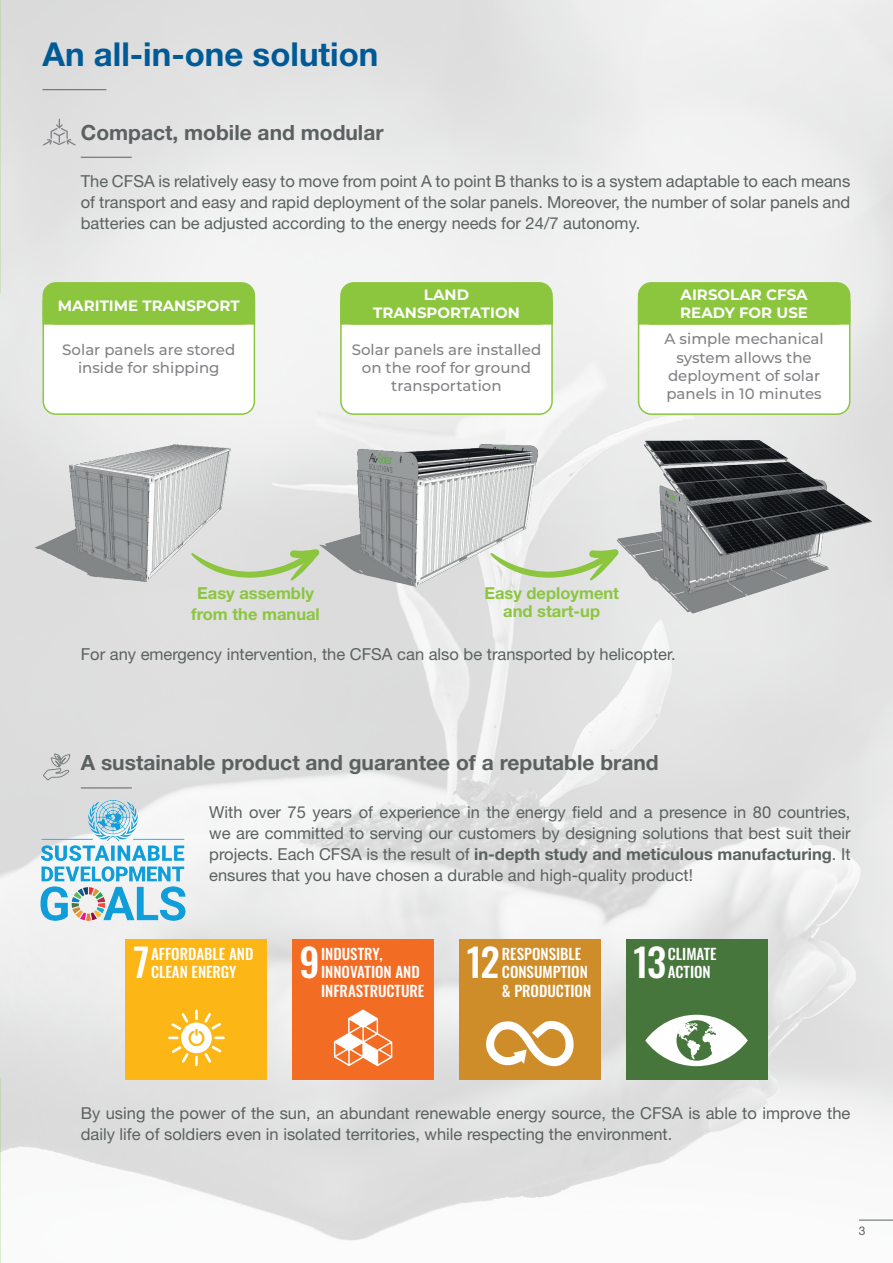
<style>
.page{position:relative;width:893px;height:1263px;background:#fff}
.page>*{position:absolute;margin:0;border:0;box-sizing:border-box;transform-origin:0 0}
.t1{font:500 38.7px "Oswald";color:#fff}
.t2{font:700 33px "Helvetica Neue LT Std";color:#005a96}
.t3{font:700 21px "Helvetica Neue LT Std";color:#5b6160}
.t4{font:16.5px/21px "Helvetica Neue LT Std";color:#5b6160;text-align:justify}
.t5{font:700 16.5px/21px "Helvetica Neue LT Std";color:#8bc63e;text-align:center}
.t6{font:500 15px/18px "Montserrat";color:#808285;text-align:center}
.t7{font:500 15px/18.8px "Oswald";color:#fff}
.t8{font:700 15px/18px "Montserrat";color:#fff;text-align:center}
.t9{font:12px "Helvetica Neue LT Std";color:#5b6160}
.s1{font-weight:700}
</style>
<div class="page">
<img style="left:0;top:0;width:893px;height:1263px">
<img style="left:0;top:293px;width:1px;height:786px">
<hr style="left:43px;top:89px;width:63px;height:1px;background:#5b6160">
<svg style="left:43px;top:119px;width:33px;height:27px"></svg>
<hr style="left:81px;top:157px;width:51px;height:1px;background:#5b6160">
<svg style="left:43px;top:753px;width:28px;height:28px"></svg>
<hr style="left:81px;top:787px;width:51px;height:1px;background:#5b6160">
<div style="left:293px;top:939px;width:141px;height:141px;background:#f36c24"></div>
<div style="left:126px;top:939px;width:141px;height:141px;background:#fcb615"></div>
<div style="left:459px;top:939px;width:141px;height:141px;background:#cf8d29"></div>
<div style="left:626px;top:939px;width:141px;height:141px;background:#46763b"></div>
<svg style="left:168px;top:1009px;width:57px;height:57px"></svg>
<svg style="left:334px;top:1009px;width:58px;height:57px"></svg>
<svg style="left:486px;top:1020px;width:88px;height:47px"></svg>
<svg style="left:645px;top:1015px;width:103px;height:51px"></svg>
<img style="left:35px;top:444px;width:195px;height:138px">
<img style="left:319px;top:444px;width:218px;height:142px">
<img style="left:616px;top:441px;width:256px;height:173px">
<div style="left:43px;top:301px;width:211px;height:113px;background:#fff;border-radius:13px"></div>
<div style="left:43px;top:300px;width:212px;height:115px;border:2px solid #8bc63e;border-radius:13px"></div>
<div style="left:341px;top:301px;width:211px;height:113px;background:#fff;border-radius:13px"></div>
<div style="left:340px;top:300px;width:213px;height:115px;border:2px solid #8bc63e;border-radius:13px"></div>
<div style="left:639px;top:301px;width:211px;height:113px;background:#fff;border-radius:13px"></div>
<div style="left:638px;top:300px;width:212px;height:115px;border:2px solid #8bc63e;border-radius:13px"></div>
<div style="left:43px;top:283px;width:211px;height:41px;background:#8bc63e;border-radius:13px"></div>
<div style="left:43px;top:282px;width:212px;height:43px;border:2px solid #8bc63e;border-radius:13px"></div>
<div style="left:341px;top:283px;width:211px;height:41px;background:#8bc63e;border-radius:13px"></div>
<div style="left:340px;top:282px;width:213px;height:43px;border:2px solid #8bc63e;border-radius:13px"></div>
<div style="left:639px;top:283px;width:211px;height:41px;background:#8bc63e;border-radius:13px"></div>
<div style="left:638px;top:282px;width:212px;height:43px;border:2px solid #8bc63e;border-radius:13px"></div>
<svg style="left:191px;top:549px;width:130px;height:32px"></svg>
<svg style="left:490px;top:549px;width:130px;height:32px"></svg>
<img style="left:35px;top:794px;width:153px;height:131px">
<hr style="left:859px;top:1220px;width:34px;height:1px;background:#5b6160">
<h2 class="t2" style="left:43px;top:34px;width:337px">An all-in-one solution</h2>
<p class="t3" style="left:81px;top:119px;width:304px">Compact, mobile and modular</p>
<p class="t4" style="left:81px;top:171px;width:771px">The CFSA is relatively easy to move from point A to point B thanks to is a system adaptable to each means of transport and easy and rapid deployment of the solar panels. Moreover, the number of solar panels and batteries can be adjusted according to the energy needs for 24/7 autonomy.</p>
<p class="t8" style="left:58px;top:296px;width:183px">MARITIME TRANSPORT</p>
<p class="t8" style="left:373px;top:285px;width:148px">LAND<br>TRANSPORTATION</p>
<p class="t8" style="left:680px;top:285px;width:129px;text-align:left">AIRSOLAR CFSA<br>READY FOR USE</p>
<p class="t6" style="left:62px;top:340px;width:174px">Solar panels are stored inside for shipping</p>
<p class="t6" style="left:352px;top:340px;width:191px">Solar panels are installed on the roof for ground transportation</p>
<p class="t6" style="left:665px;top:330px;width:161px">A simple mechanical system allows the deployment of solar panels in 10 minutes</p>
<p class="t5" style="left:191px;top:582px;width:130px">Easy assembly from the manual</p>
<p class="t5" style="left:484px;top:584px;width:136px;line-height:18px">Easy deployment and start-up</p>
<p class="t4" style="left:81px;top:643px;width:596px">For any emergency intervention, the CFSA can also be transported by helicopter.</p>
<p class="t3" style="left:81px;top:750px;width:579px">A sustainable product and guarantee of a reputable brand</p>
<p class="t4" style="left:209px;top:801px;width:643px">With over 75 years of experience in the energy field and a presence in 80 countries, we are committed to serving our customers by designing solutions that best suit their projects. Each CFSA is the result of <span class="s1">in-depth study and meticulous manufacturing</span>. It ensures that you have chosen a durable and high-quality product!</p>
<h1 class="t1" style="left:134px;top:942px;width:17px">7</h1>
<p class="t7" style="left:151px;top:945px;width:104px">AFFORDABLE AND<br>CLEAN ENERGY</p>
<h1 class="t1" style="left:467px;top:942px;width:34px">12</h1>
<p class="t7" style="left:502px;top:945px;width:91px">RESPONSIBLE<br>CONSUMPTION &amp; PRODUCTION</p>
<h1 class="t1" style="left:633px;top:942px;width:34px">13</h1>
<p class="t7" style="left:668px;top:945px;width:50px">CLIMATE<br>ACTION</p>
<h1 class="t1" style="left:299px;top:942px;width:22px">9</h1>
<p class="t7" style="left:321px;top:945px;width:105px">INDUSTRY,<br>INNOVATION AND<br>INFRASTRUCTURE</p>
<p class="t4" style="left:81px;top:1102px;width:771px">By using the power of the sun, an abundant renewable energy source, the CFSA is able to improve the daily life of soldiers even in isolated territories, while respecting the environment.</p>
<p class="t9" style="left:859px;top:1224px;width:8px">3</p>
</div>
